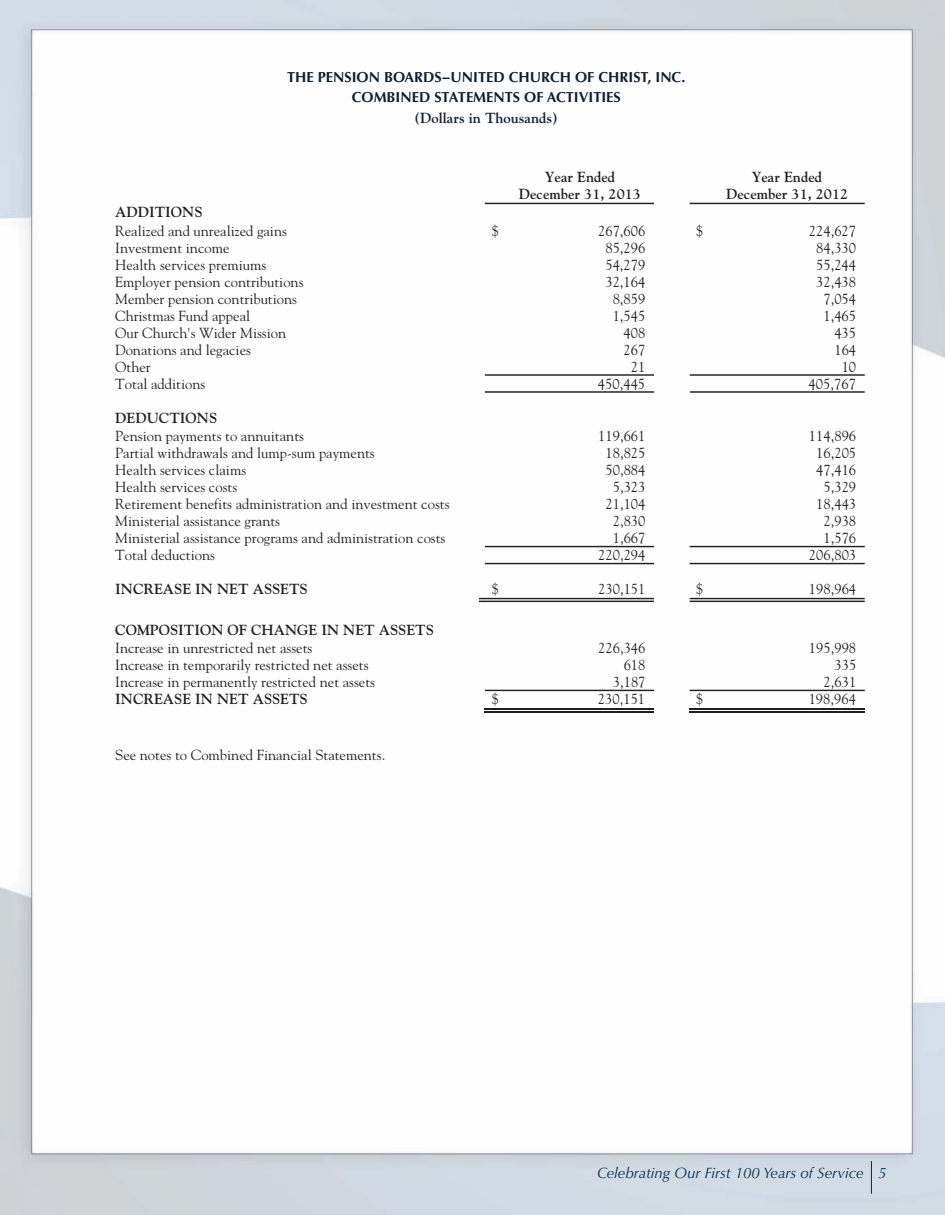
<style>
.page{position:relative;width:945px;height:1215px;background:#fff}
.page>*{position:absolute;margin:0;border:0;box-sizing:border-box;transform-origin:0 0}
.t1{font:italic 15px "Optima LT Std";color:#093357}
.t2{font:14.55px "Goudy";color:#231f20}
.t3{font:700 14.55px "Goudy";color:#231f20}
.t4{font:700 14.55px/20.1px "Optima LT Std";color:#101d32;text-align:center}
.t5{font:700 14.55px "Goudy";color:#101d32}
</style>
<div class="page">
<img style="left:0;top:0;width:945px;height:1215px">
<hr style="left:871px;top:1161px;width:1px;height:33px;background:#231f20">
<hr style="left:485px;top:203px;width:169px;height:1px;background:#231f20">
<hr style="left:485px;top:374px;width:169px;height:2px;background:#231f20">
<hr style="left:485px;top:391px;width:169px;height:2px;background:#231f20">
<hr style="left:485px;top:546px;width:169px;height:1px;background:#231f20">
<hr style="left:485px;top:563px;width:169px;height:1px;background:#231f20">
<hr style="left:485px;top:690px;width:169px;height:1px;background:#231f20">
<hr style="left:485px;top:708px;width:169px;height:2px;background:#231f20">
<hr style="left:485px;top:711px;width:169px;height:2px;background:#231f20">
<hr style="left:690px;top:203px;width:175px;height:1px;background:#231f20">
<hr style="left:690px;top:374px;width:175px;height:2px;background:#231f20">
<hr style="left:690px;top:391px;width:175px;height:2px;background:#231f20">
<hr style="left:690px;top:546px;width:175px;height:1px;background:#231f20">
<hr style="left:690px;top:563px;width:175px;height:1px;background:#231f20">
<hr style="left:690px;top:598px;width:175px;height:1px;background:#231f20">
<hr style="left:690px;top:601px;width:175px;height:1px;background:#231f20">
<hr style="left:690px;top:690px;width:175px;height:1px;background:#231f20">
<hr style="left:690px;top:708px;width:175px;height:2px;background:#231f20">
<hr style="left:690px;top:711px;width:175px;height:2px;background:#231f20">
<hr style="left:479px;top:598px;width:175px;height:1px;background:#231f20">
<hr style="left:479px;top:601px;width:175px;height:1px;background:#231f20">
<p class="t4" style="left:287px;top:67px;width:400px">THE PENSION BOARDS−UNITED CHURCH OF CHRIST, INC.<br>COMBINED STATEMENTS OF ACTIVITIES</p>
<p class="t5" style="left:415px;top:109px;width:145px">(Dollars in Thousands)</p>
<p class="t3" style="left:545px;top:168px;width:72px">Year Ended</p>
<p class="t3" style="left:752px;top:168px;width:72px">Year Ended</p>
<p class="t3" style="left:519px;top:185px;width:124px">December 31, 2013</p>
<p class="t3" style="left:726px;top:185px;width:124px">December 31, 2012</p>
<p class="t3" style="left:115px;top:203px;width:89px">ADDITIONS</p>
<p class="t2" style="left:115px;top:222px;width:173px">Realized and unrealized gains</p>
<p class="t2" style="left:492px;top:222px;width:9px">$</p>
<p class="t2" style="left:598px;top:222px;width:49px">267,606</p>
<p class="t2" style="left:696px;top:222px;width:9px">$</p>
<p class="t2" style="left:809px;top:222px;width:49px">224,627</p>
<p class="t2" style="left:115px;top:239px;width:116px">Investment income</p>
<p class="t2" style="left:605px;top:239px;width:42px">85,296</p>
<p class="t2" style="left:816px;top:239px;width:42px">84,330</p>
<p class="t2" style="left:115px;top:256px;width:153px">Health services premiums</p>
<p class="t2" style="left:605px;top:256px;width:42px">54,279</p>
<p class="t2" style="left:816px;top:256px;width:42px">55,244</p>
<p class="t2" style="left:115px;top:273px;width:190px">Employer pension contributions</p>
<p class="t2" style="left:605px;top:273px;width:42px">32,164</p>
<p class="t2" style="left:816px;top:273px;width:42px">32,438</p>
<p class="t2" style="left:115px;top:290px;width:183px">Member pension contributions</p>
<p class="t2" style="left:613px;top:290px;width:34px">8,859</p>
<p class="t2" style="left:823px;top:290px;width:34px">7,054</p>
<p class="t2" style="left:115px;top:307px;width:137px">Christmas Fund appeal</p>
<p class="t2" style="left:613px;top:307px;width:34px">1,545</p>
<p class="t2" style="left:823px;top:307px;width:34px">1,465</p>
<p class="t2" style="left:115px;top:324px;width:173px">Our Church's Wider Mission</p>
<p class="t2" style="left:624px;top:324px;width:23px">408</p>
<p class="t2" style="left:834px;top:324px;width:23px">435</p>
<p class="t2" style="left:115px;top:341px;width:137px">Donations and legacies</p>
<p class="t2" style="left:624px;top:341px;width:23px">267</p>
<p class="t2" style="left:834px;top:341px;width:23px">164</p>
<p class="t2" style="left:115px;top:358px;width:37px">Other</p>
<p class="t2" style="left:631px;top:358px;width:16px">21</p>
<p class="t2" style="left:842px;top:358px;width:16px">10</p>
<p class="t2" style="left:115px;top:375px;width:92px">Total additions</p>
<p class="t2" style="left:598px;top:375px;width:49px">450,445</p>
<p class="t2" style="left:809px;top:375px;width:49px">405,767</p>
<p class="t3" style="left:115px;top:409px;width:103px">DEDUCTIONS</p>
<p class="t2" style="left:115px;top:427px;width:190px">Pension payments to annuitants</p>
<p class="t2" style="left:598px;top:427px;width:49px">119,661</p>
<p class="t2" style="left:809px;top:427px;width:49px">114,896</p>
<p class="t2" style="left:115px;top:444px;width:261px">Partial withdrawals and lump-sum payments</p>
<p class="t2" style="left:605px;top:444px;width:42px">18,825</p>
<p class="t2" style="left:816px;top:444px;width:42px">16,205</p>
<p class="t2" style="left:115px;top:461px;width:132px">Health services claims</p>
<p class="t2" style="left:605px;top:461px;width:42px">50,884</p>
<p class="t2" style="left:816px;top:461px;width:42px">47,416</p>
<p class="t2" style="left:115px;top:478px;width:124px">Health services costs</p>
<p class="t2" style="left:613px;top:478px;width:34px">5,323</p>
<p class="t2" style="left:824px;top:478px;width:34px">5,329</p>
<p class="t2" style="left:115px;top:495px;width:336px">Retirement benefits administration and investment costs</p>
<p class="t2" style="left:605px;top:495px;width:42px">21,104</p>
<p class="t2" style="left:816px;top:495px;width:42px">18,443</p>
<p class="t2" style="left:115px;top:512px;width:166px">Ministerial assistance grants</p>
<p class="t2" style="left:613px;top:512px;width:34px">2,830</p>
<p class="t2" style="left:824px;top:512px;width:34px">2,938</p>
<p class="t2" style="left:115px;top:529px;width:332px">Ministerial assistance programs and administration costs</p>
<p class="t2" style="left:613px;top:529px;width:34px">1,667</p>
<p class="t2" style="left:824px;top:529px;width:34px">1,576</p>
<p class="t2" style="left:115px;top:546px;width:101px">Total deductions</p>
<p class="t2" style="left:598px;top:546px;width:49px">220,294</p>
<p class="t2" style="left:809px;top:546px;width:49px">206,803</p>
<p class="t3" style="left:115px;top:580px;width:194px">INCREASE IN NET ASSETS</p>
<p class="t2" style="left:492px;top:580px;width:9px">$</p>
<p class="t2" style="left:598px;top:580px;width:49px">230,151</p>
<p class="t2" style="left:696px;top:580px;width:9px">$</p>
<p class="t2" style="left:809px;top:580px;width:49px">198,964</p>
<p class="t3" style="left:115px;top:621px;width:320px">COMPOSITION OF CHANGE IN NET ASSETS</p>
<p class="t2" style="left:115px;top:639px;width:199px">Increase in unrestricted net assets</p>
<p class="t2" style="left:598px;top:639px;width:49px">226,346</p>
<p class="t2" style="left:809px;top:639px;width:49px">195,998</p>
<p class="t2" style="left:115px;top:656px;width:255px">Increase in temporarily restricted net assets</p>
<p class="t2" style="left:624px;top:656px;width:23px">618</p>
<p class="t2" style="left:834px;top:656px;width:23px">335</p>
<p class="t2" style="left:115px;top:673px;width:261px">Increase in permanently restricted net assets</p>
<p class="t2" style="left:613px;top:673px;width:34px">3,187</p>
<p class="t2" style="left:824px;top:673px;width:34px">2,631</p>
<p class="t3" style="left:115px;top:690px;width:194px">INCREASE IN NET ASSETS</p>
<p class="t2" style="left:492px;top:690px;width:9px">$</p>
<p class="t2" style="left:598px;top:690px;width:49px">230,151</p>
<p class="t2" style="left:696px;top:690px;width:9px">$</p>
<p class="t2" style="left:809px;top:690px;width:49px">198,964</p>
<p class="t2" style="left:115px;top:746px;width:272px">See notes to Combined Financial Statements.</p>
<p class="t1" style="left:597px;top:1164px;width:291px">Celebrating Our First 100 Years of Service 5</p>
</div>
